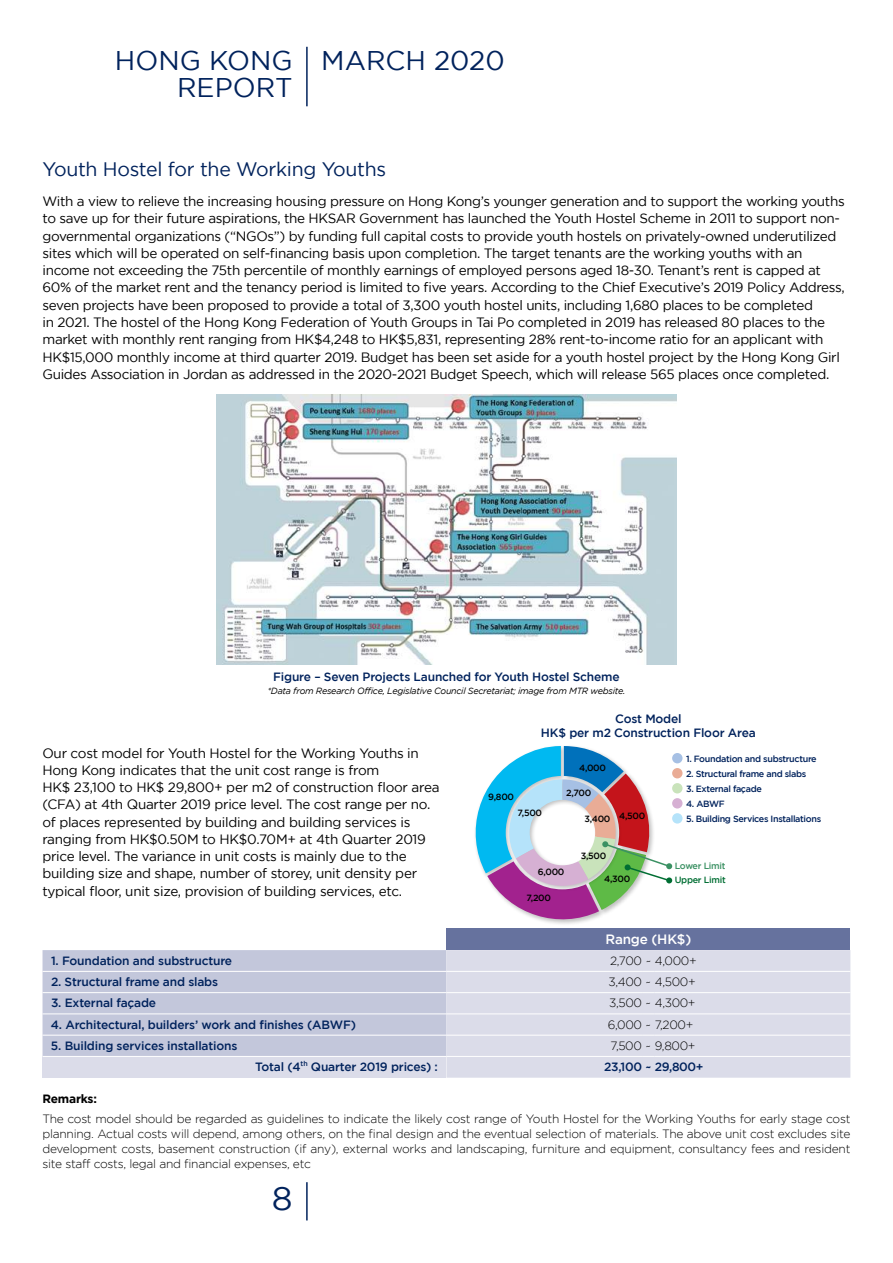
<style>
.page{position:relative;width:893px;height:1263px;background:#fff}
.page>*{position:absolute;margin:0;border:0;box-sizing:border-box;transform-origin:0 0}
.t1{font:33px "Gotham";color:#00225c}
.t2{font:27px/27px "Gotham";color:#00225c;text-align:right}
.t3{font:19.5px "Gotham";letter-spacing:-.015em;color:#00225c}
.t4{font:13.5px/17.2px "Gotham";letter-spacing:-.025em;color:#000}
.t5{font:500 13.5px "Gotham";letter-spacing:-.015em;color:#fff}
.t6{font:300 12px/15px "Gotham";letter-spacing:-.02em;color:#000;text-align:justify}
.t7{font:500 12px/14.4px "Gotham";letter-spacing:-.015em;color:#00225c;text-align:center}
.t8{font:700 12px "Gotham";letter-spacing:-.02em;color:#000}
.t9{font:500 9px "Gotham";letter-spacing:-.035em;color:#00225c}
.t10{font:italic 9px "Gotham";letter-spacing:-.03em;color:#000}
.t11{font:500 9px "Gotham";letter-spacing:-.03em;color:#000}
.t12{font:500 9px "Gotham";letter-spacing:-.03em;color:#3b9163}
.t13{font:500 9px "Gotham";letter-spacing:-.03em;color:#006e33}
.t14{font:500 7.05px "Gotham";color:#00225c}
</style>
<div class="page">
<hr style="left:306px;top:47px;width:2px;height:59px;background:#00225c">
<div style="left:446px;top:929px;width:404px;height:21px;background:#66729e"></div>
<div style="left:43px;top:950px;width:403px;height:106px;background:#c3c7db"></div>
<div style="left:446px;top:950px;width:404px;height:128px;background:#dbdce9"></div>
<div style="left:43px;top:1056px;width:403px;height:22px;background:#dbdce9"></div>
<hr style="left:43px;top:971px;width:403px;height:1px;background:#fff">
<hr style="left:43px;top:992px;width:403px;height:1px;background:#fff">
<hr style="left:43px;top:1013px;width:403px;height:1px;background:#fff">
<hr style="left:43px;top:1035px;width:403px;height:1px;background:#fff">
<hr style="left:43px;top:1056px;width:403px;height:1px;background:#fff">
<hr style="left:446px;top:971px;width:196px;height:1px;background:#fff">
<svg style="left:642px;top:971px;width:13px;height:1px"></svg>
<hr style="left:655px;top:971px;width:195px;height:1px;background:#fff">
<hr style="left:446px;top:992px;width:196px;height:1px;background:#fff">
<svg style="left:642px;top:992px;width:13px;height:1px"></svg>
<hr style="left:655px;top:992px;width:195px;height:1px;background:#fff">
<hr style="left:446px;top:1013px;width:196px;height:1px;background:#fff">
<svg style="left:642px;top:1013px;width:13px;height:1px"></svg>
<hr style="left:655px;top:1013px;width:195px;height:1px;background:#fff">
<hr style="left:446px;top:1035px;width:196px;height:1px;background:#fff">
<svg style="left:642px;top:1035px;width:13px;height:1px"></svg>
<hr style="left:655px;top:1035px;width:195px;height:1px;background:#fff">
<hr style="left:446px;top:1056px;width:196px;height:1px;background:#fff">
<svg style="left:642px;top:1056px;width:13px;height:1px"></svg>
<hr style="left:655px;top:1056px;width:195px;height:1px;background:#fff">
<div style="left:672px;top:753px;width:10px;height:10px;background:#a6c0e4;border-radius:50%"></div>
<div style="left:672px;top:768px;width:10px;height:10px;background:#e9ac96;border-radius:50%"></div>
<div style="left:672px;top:813px;width:10px;height:10px;background:#b5e3fa;border-radius:50%"></div>
<div style="left:672px;top:798px;width:10px;height:10px;background:#d6b0d3;border-radius:50%"></div>
<div style="left:672px;top:783px;width:10px;height:10px;background:#c9e3bb;border-radius:50%"></div>
<svg style="left:464px;top:746px;width:208px;height:183px"></svg>
<img style="left:217px;top:394px;width:459px;height:270px">
<hr style="left:306px;top:1182px;width:2px;height:38px;background:#00225c">
<h2 class="t2" style="left:115px;top:47px;width:179px">HONG KONG<br>REPORT</h2>
<h2 class="t2" style="left:321px;top:47px;width:185px">MARCH 2020</h2>
<h3 class="t3" style="left:43px;top:160px;width:345px">Youth Hostel for the Working Youths</h3>
<p class="t4" style="left:43px;top:193px;width:804px">With a view to relieve the increasing housing pressure on Hong Kong’s younger generation and to support the working youths to save up for their future aspirations, the HKSAR Government has launched the Youth Hostel Scheme in 2011 to support non&shy;governmental organizations (“NGOs”) by funding full capital costs to provide youth hostels on privately-owned underutilized sites which will be operated on self-financing basis upon completion. The target tenants are the working youths with an income not exceeding the 75th percentile of monthly earnings of employed persons aged 18-30. Tenant’s rent is capped at 60% of the market rent and the tenancy period is limited to five years. According to the Chief Executive’s 2019 Policy Address, seven projects have been proposed to provide a total of 3,300 youth hostel units, including 1,680 places to be completed<br>in 2021. The hostel of the Hong Kong Federation of Youth Groups in Tai Po completed in 2019 has released 80 places to the market with monthly rent ranging from HK$4,248 to HK$5,831, representing 28% rent-to-income ratio for an applicant with HK$15,000 monthly income at third quarter 2019. Budget has been set aside for a youth hostel project by the Hong Kong Girl Guides Association in Jordan as addressed in the 2020-2021 Budget Speech, which will release 565 places once completed.</p>
<p class="t7" style="left:273px;top:669px;width:348px">Figure – Seven Projects Launched for Youth Hostel Scheme</p>
<p class="t10" style="left:267px;top:686px;width:360px">*Data from Research Office, Legislative Council Secretariat; image from MTR website.</p>
<p class="t7" style="left:541px;top:712px;width:216px">Cost Model<br>HK$ per m2 Construction Floor Area</p>
<p class="t9" style="left:686px;top:754px;width:132px">1. Foundation and substructure</p>
<p class="t9" style="left:686px;top:769px;width:122px">2. Structural frame and slabs</p>
<p class="t9" style="left:686px;top:784px;width:77px">3. External façade</p>
<p class="t9" style="left:686px;top:799px;width:40px">4. ABWF</p>
<p class="t9" style="left:686px;top:814px;width:137px">5. Building Services Installations</p>
<p class="t4" style="left:42px;top:745px;width:399px">Our cost model for Youth Hostel for the Working Youths in Hong Kong indicates that the unit cost range is from<br>HK$ 23,100 to HK$ 29,800+ per m2 of construction floor area (CFA) at 4th Quarter 2019 price level. The cost range per no. of places represented by building and building services is ranging from HK$0.50M to HK$0.70M+ at 4th Quarter 2019 price level. The variance in unit costs is mainly due to the building size and shape, number of storey, unit density per typical floor, unit size, provision of building services, etc.</p>
<p class="t11" style="left:579px;top:764px;width:28px">4,000</p>
<p class="t11" style="left:566px;top:789px;width:27px">2,700</p>
<p class="t11" style="left:488px;top:792px;width:27px">9,800</p>
<p class="t11" style="left:518px;top:808px;width:26px">7,500</p>
<p class="t11" style="left:619px;top:811px;width:28px">4,500</p>
<p class="t11" style="left:584px;top:815px;width:28px">3,400</p>
<p class="t11" style="left:581px;top:851px;width:27px">3,500</p>
<p class="t12" style="left:675px;top:862px;width:52px">Lower Limit</p>
<p class="t13" style="left:675px;top:876px;width:52px">Upper Limit</p>
<p class="t11" style="left:538px;top:868px;width:28px">6,000</p>
<p class="t11" style="left:604px;top:875px;width:28px">4,300</p>
<p class="t11" style="left:527px;top:894px;width:26px">7,200</p>
<p class="t5" style="left:605px;top:933px;width:87px">Range (HK$)</p>
<p class="t7" style="left:51px;top:954px;width:183px">1. Foundation and substructure</p>
<p class="t6" style="left:610px;top:953px;width:88px">2,700 ~ 4,000+</p>
<p class="t7" style="left:51px;top:975px;width:169px">2. Structural frame and slabs</p>
<p class="t6" style="left:608px;top:975px;width:89px">3,400 ~ 4,500+</p>
<p class="t7" style="left:51px;top:996px;width:107px">3. External façade</p>
<p class="t6" style="left:609px;top:996px;width:88px">3,500 ~ 4,300+</p>
<p class="t7" style="left:51px;top:1017px;width:306px">4. Architectural, builders’ work and finishes (ABWF)</p>
<p class="t6" style="left:608px;top:1018px;width:87px">6,000 ~ 7,200+</p>
<p class="t7" style="left:51px;top:1039px;width:188px">5. Building services installations</p>
<p class="t6" style="left:610px;top:1038px;width:87px">7,500 ~ 9,800+</p>
<p class="t7" style="left:255px;top:1060px;width:47px">Total (4</p>
<p class="t14" style="left:301px;top:1060px;width:9px">th</p>
<p class="t7" style="left:311px;top:1060px;width:128px">Quarter 2019 prices) :</p>
<p class="t7" style="left:604px;top:1060px;width:101px">23,100 ~ 29,800+</p>
<p class="t8" style="left:42px;top:1094px;width:56px">Remarks:</p>
<p class="t6" style="left:42px;top:1112px;width:809px">The cost model should be regarded as guidelines to indicate the likely cost range of Youth Hostel for the Working Youths for early stage cost planning. Actual costs will depend, among others, on the final design and the eventual selection of materials. The above unit cost excludes site development costs, basement construction (if any), external works and landscaping, furniture and equipment, consultancy fees and resident site staff costs, legal and financial expenses, etc</p>
<h1 class="t1" style="left:272px;top:1184px;width:22px">8</h1>
</div>
